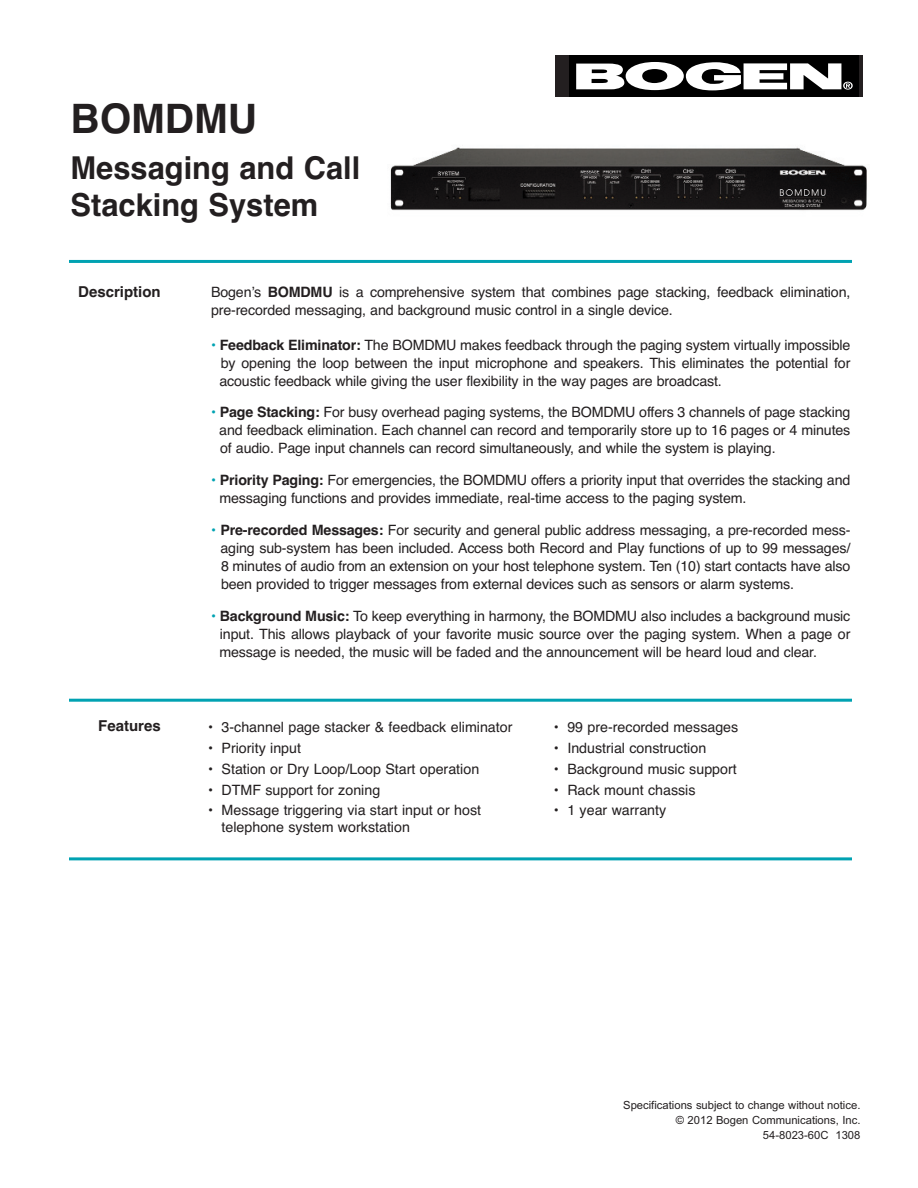
<style>
.page{position:relative;width:918px;height:1188px;background:#fff}
.page>*{position:absolute;margin:0;border:0;box-sizing:border-box;transform-origin:0 0}
.t1{font:700 40.5px "Helvetica";color:#231f20}
.t2{font:700 31.5px/36.6px "Helvetica";color:#231f20}
.t3{font:700 15px "Helvetica";color:#231f20}
.t4{font:14.25px/18px "Helvetica";letter-spacing:-.01em;color:#231f20;text-align:justify}
.t5{font:11.25px/15.1px "Arial";color:#231f20;text-align:right}
.s1{font-weight:700}
.s2{font-weight:700;color:#00a2b2}
</style>
<div class="page">
<hr style="left:69px;top:260px;width:783px;height:3px;background:#00a2b2">
<hr style="left:69px;top:857px;width:783px;height:3px;background:#00a2b2">
<div style="left:555px;top:56px;width:307px;height:41px;background:#231f20"></div>
<div style="left:570px;top:56px;width:289px;height:41px;background:#000"></div>
<svg style="left:576px;top:62px;width:277px;height:28px"></svg>
<img style="left:390px;top:147px;width:477px;height:64px">
<hr style="left:69px;top:699px;width:783px;height:3px;background:#00a2b2">
<h1 class="t1" style="left:70px;top:104px;width:188px">BOMDMU</h1>
<h2 class="t2" style="left:71px;top:153px;width:291px">Messaging and Call<br>Stacking System</h2>
<p class="t3" style="left:78px;top:286px;width:84px">Description</p>
<p class="t3" style="left:98px;top:721px;width:64px">Features</p>
<p class="t4" style="left:211px;top:284px;width:641px">Bogenʼs <span class="s1">BOMDMU</span> is a comprehensive system that combines page stacking, feedback elimination, pre-recorded messaging, and background music control in a single device.</p>
<p class="t4" style="left:219px;top:337px;width:633px;text-indent:-8px"><span class="s2">•</span> <span class="s1">Feedback Eliminator:</span> The BOMDMU makes feedback through the paging system virtually impossible by opening the loop between the input microphone and speakers. This eliminates the potential for acoustic feedback while giving the user flexibility in the way pages are broadcast.</p>
<p class="t4" style="left:219px;top:405px;width:633px;text-indent:-8px"><span class="s2">•</span> <span class="s1">Page Stacking:</span> For busy overhead paging systems, the BOMDMU offers 3 channels of page stacking and feedback elimination. Each channel can record and temporarily store up to 16 pages or 4 minutes of audio. Page input channels can record simultaneously, and while the system is playing.</p>
<p class="t4" style="left:219px;top:473px;width:633px;text-indent:-8px"><span class="s2">•</span> <span class="s1">Priority Paging:</span> For emergencies, the BOMDMU offers a priority input that overrides the stacking and messaging functions and provides immediate, real-time access to the paging system.</p>
<p class="t4" style="left:221px;top:522px;width:631px;text-indent:-10px"><span class="s2">•</span> <span class="s1">Pre-recorded Messages:</span> For security and general public address messaging, a pre-recorded mess&shy;aging sub-system has been included. Access both Record and Play functions of up to 99 messages/ 8 minutes of audio from an extension on your host telephone system. Ten (10) start contacts have also been provided to trigger messages from external devices such as sensors or alarm systems.</p>
<p class="t4" style="left:219px;top:608px;width:633px;text-indent:-8px"><span class="s2">•</span> <span class="s1">Background Music:</span> To keep everything in harmony, the BOMDMU also includes a background music input. This allows playback of your favorite music source over the paging system. When a page or message is needed, the music will be faded and the announcement will be heard loud and clear.</p>
<p class="t4" style="left:208px;top:719px;width:306px">• 3-channel page stacker &amp; feedback eliminator</p>
<p class="t4" style="left:208px;top:740px;width:95px">• Priority input</p>
<p class="t4" style="left:208px;top:761px;width:273px">• Station or Dry Loop/Loop Start operation</p>
<p class="t4" style="left:208px;top:782px;width:174px">• DTMF support for zoning</p>
<p class="t4" style="left:222px;top:803px;width:261px;line-height:16.5px;text-indent:-14px">• Message triggering via start input or host telephone system workstation</p>
<p class="t4" style="left:554px;top:719px;width:186px">• 99 pre-recorded messages</p>
<p class="t4" style="left:554px;top:740px;width:154px">• Industrial construction</p>
<p class="t4" style="left:554px;top:761px;width:184px">• Background music support</p>
<p class="t4" style="left:554px;top:782px;width:143px">• Rack mount chassis</p>
<p class="t4" style="left:554px;top:803px;width:114px">• 1 year warranty</p>
<p class="t5" style="left:623px;top:1099px;width:239px">Specifications subject to change without notice. © 2012 Bogen Communications, Inc.<br>54-8023-60C 1308</p>
</div>
